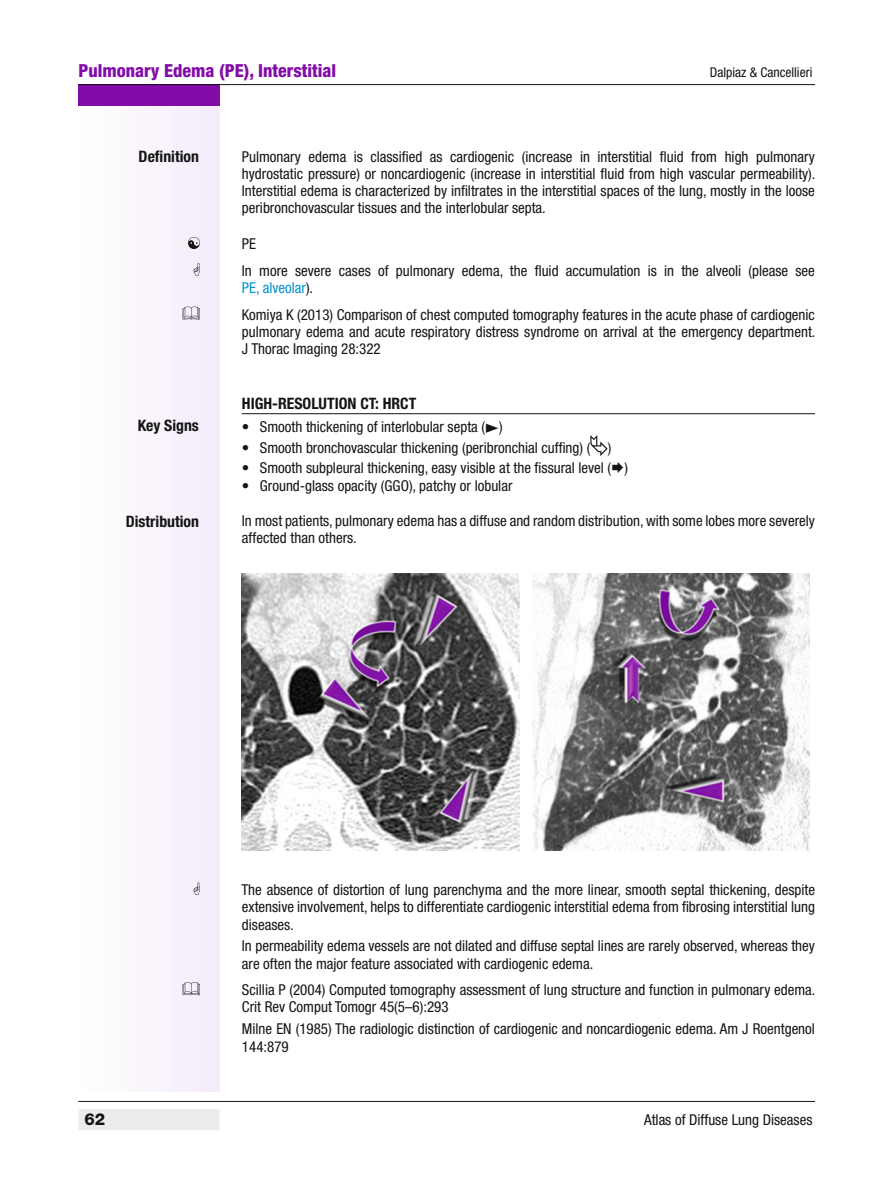
<style>
.page{position:relative;width:893px;height:1187px;background:#fff}
.page>*{position:absolute;margin:0;border:0;box-sizing:border-box;transform-origin:0 0}
.t1{font:800 condensed 18px "Bgyyyb Ctfxgn Rwcljr Ckvjjb Helvetica Neue";color:#830ca8}
.t2{font:800 16.5px "Jlpmnq Ckgxfy Grmvgh Fcdcfd Helvetica Neue";color:#131413}
.t3{font:700 condensed 15.75px "Pvptvv Lfknmw Pkjhlq Xttxks Helvetica Neue";color:#131413}
.t4{font:condensed 15px/17.2px "Rksvdw Bmqvfw Bdlltl Mclhmw Helvetica Neue";color:#131413}
.t5{font:condensed 13.5px "Rksvdw Bmqvfw Bdlltl Mclhmw Helvetica Neue";color:#131413}
.s1{color:#0092cb}
.s2{font-family:"Slhggw Bypmxj Fcymvl Nfdtmb STIX General";font-stretch:normal}
</style>
<div class="page">
<div style="left:78px;top:104px;width:141px;height:987px;background:#faf5fc"></div>
<div style="left:78px;top:85px;width:141px;height:21px;background:#830ca8"></div>
<hr style="left:78px;top:1100px;width:737px;height:1px;background:#131413">
<div style="left:78px;top:1108px;width:141px;height:22px;background:#ececec"></div>
<hr style="left:78px;top:84px;width:737px;height:1px;background:#131413">
<hr style="left:242px;top:413px;width:573px;height:1px;background:#131413">
<svg style="left:590px;top:435px;width:18px;height:21px"></svg>
<img style="left:242px;top:573px;width:277px;height:277px">
<img style="left:532px;top:573px;width:278px;height:277px">
<svg style="left:188px;top:237px;width:12px;height:12px"></svg>
<svg style="left:194px;top:263px;width:6px;height:12px"></svg>
<svg style="left:183px;top:306px;width:17px;height:13px"></svg>
<svg style="left:194px;top:882px;width:6px;height:13px"></svg>
<svg style="left:183px;top:982px;width:17px;height:13px"></svg>
<p class="t1" style="left:78px;top:65px;width:259px">Pulmonary Edema (PE), Interstitial</p>
<p class="t5" style="left:710px;top:68px;width:104px">Dalpiaz &amp; Cancellieri</p>
<p class="t3" style="left:139px;top:151px;width:62px">Definition</p>
<p class="t3" style="left:138px;top:420px;width:63px">Key Signs</p>
<p class="t3" style="left:126px;top:515px;width:75px">Distribution</p>
<p class="t4" style="left:242px;top:149px;width:575px;text-align:justify">Pulmonary edema is classified as cardiogenic (increase in interstitial fluid from high pulmonary hydrostatic pressure) or noncardiogenic (increase in interstitial fluid from high vascular permeability).<br>Interstitial edema is characterized by infiltrates in the interstitial spaces of the lung, mostly in the loose peribronchovascular tissues and the interlobular septa.</p>
<p class="t4" style="left:242px;top:231px;width:575px;line-height:26.7px">PE<br>In more severe cases of pulmonary edema, the fluid accumulation is in the alveoli (please see</p>
<p class="t4" style="left:242px;top:275px;width:575px;line-height:26.7px"><span class="s1">PE, alveolar</span>).<br>Komiya K (2013) Comparison of chest computed tomography features in the acute phase of cardiogenic</p>
<p class="t4" style="left:242px;top:324px;width:575px">pulmonary edema and acute respiratory distress syndrome on arrival at the emergency department.<br>J Thorac Imaging 28:322</p>
<p class="t3" style="left:242px;top:397px;width:176px">HIGH-RESOLUTION CT: HRCT</p>
<p class="t4" style="left:242px;top:419px;width:262px">• Smooth thickening of interlobular septa (<span class="s2">►</span>)</p>
<p class="t4" style="left:242px;top:440px;width:371px">• Smooth bronchovascular thickening (peribronchial cuffing) ( )</p>
<p class="t4" style="left:242px;top:460px;width:388px">• Smooth subpleural thickening, easy visible at the fissural level (◻)</p>
<p class="t4" style="left:242px;top:478px;width:272px">• Ground-glass opacity (GGO), patchy or lobular</p>
<p class="t4" style="left:242px;top:513px;width:575px">In most patients, pulmonary edema has a diffuse and random distribution, with some lobes more severely affected than others.</p>
<p class="t4" style="left:241px;top:882px;width:575px;text-align:justify">The absence of distortion of lung parenchyma and the more linear, smooth septal thickening, despite extensive involvement, helps to differentiate cardiogenic interstitial edema from fibrosing interstitial lung diseases.</p>
<p class="t4" style="left:242px;top:938px;width:575px">In permeability edema vessels are not dilated and diffuse septal lines are rarely observed, whereas they are often the major feature associated with cardiogenic edema.</p>
<p class="t4" style="left:242px;top:982px;width:575px">Scillia P (2004) Computed tomography assessment of lung structure and function in pulmonary edema.<br>Crit Rev Comput Tomogr 45(5–6):293</p>
<p class="t4" style="left:242px;top:1021px;width:575px">Milne EN (1985) The radiologic distinction of cardiogenic and noncardiogenic edema. Am J Roentgenol<br>144:879</p>
<p class="t2" style="left:84px;top:1113px;width:22px">62</p>
<p class="t4" style="left:644px;top:1112px;width:170px">Atlas of Diffuse Lung Diseases</p>
</div>
